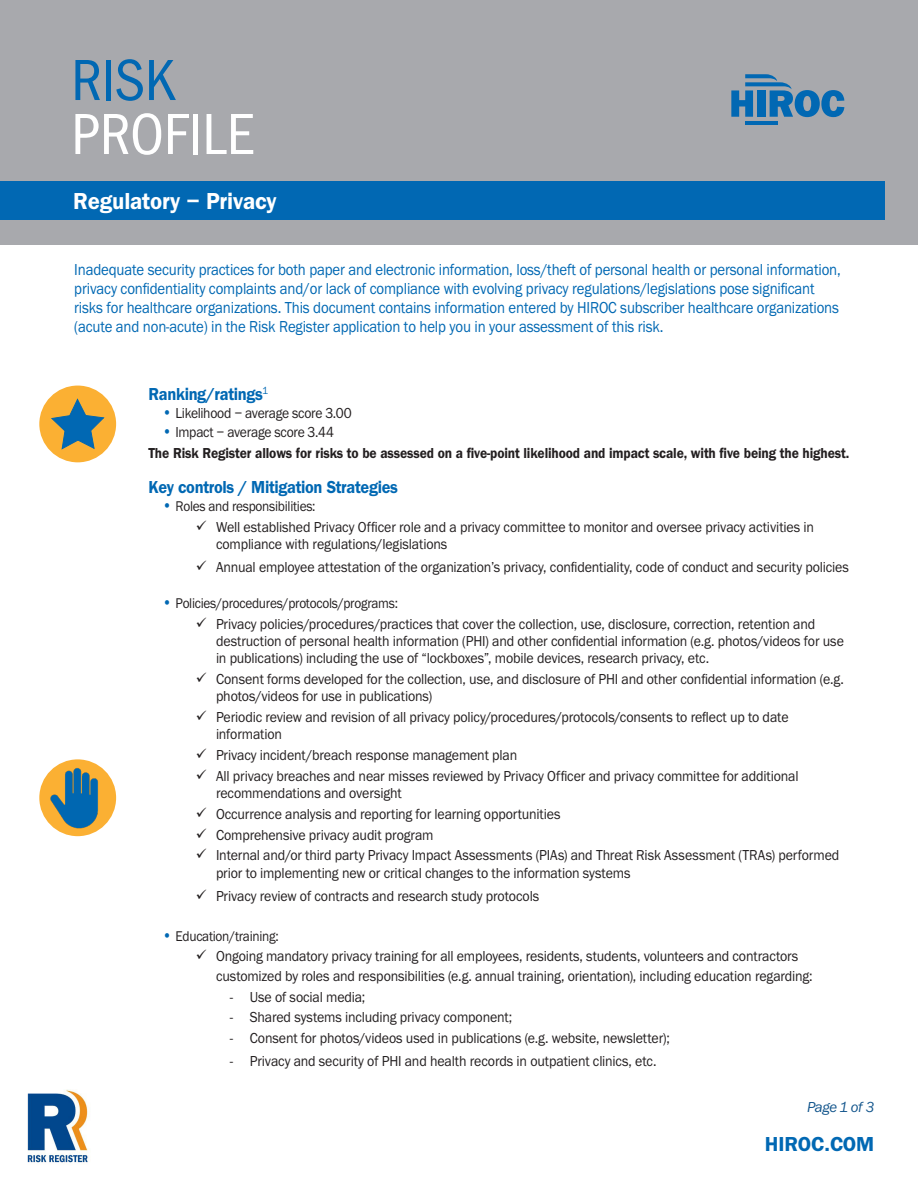
<style>
.page{position:relative;width:918px;height:1188px;background:#fff}
.page>*{position:absolute;margin:0;border:0;box-sizing:border-box;transform-origin:0 0}
.t1{font:condensed 60px "Franklin Gothic LT";color:#fff}
.t2{font:condensed 60px "Franklin Gothic LT";color:#0168b3}
.t3{font:700 24px "Franklin Gothic";letter-spacing:-.01em;color:#fff;scale:.95 1}
.t4{font:700 21px "Franklin Gothic";color:#0168b3}
.t5{font:700 18px "Franklin Gothic";letter-spacing:-.02em;color:#0168b3;scale:.91 1}
.Body_Text{font:16.5px/18.9px "Franklin Gothic";letter-spacing:-.01em;color:#0168b3;scale:.9 1}
.t6{font:15px/17.2px "Franklin Gothic";letter-spacing:-.01em;color:#231f20;scale:.93 1}
.t7{font:700 15px "Franklin Gothic";letter-spacing:-.01em;color:#231f20;scale:.9 1}
.t8{font:15px "Franklin Gothic";letter-spacing:-.01em;color:#231f20;scale:.91 1}
.Body_Text-2{font:italic 15px "Franklin Gothic";letter-spacing:-.02em;color:#13558c}
.t9{font:14.7px "Franklin Gothic";letter-spacing:-.02em;color:#231f20;scale:.91 1}
.s1{font-size:16.5px;color:#0168b3}
.s2{font-family:"Franklin Gothic LT";font-stretch:condensed}
</style>
<div class="page">
<div style="left:0;top:0;width:918px;height:244px;background:#a8a9ad"></div>
<hr style="left:745px;top:121px;width:32px;height:4px;background:#0168b3">
<svg style="left:731px;top:74px;width:113px;height:43px"></svg>
<div style="left:0;top:181px;width:884px;height:39px;background:#0168b3"></div>
<div style="left:39px;top:386px;width:77px;height:76px;background:#fbb033;border-radius:50%"></div>
<svg style="left:50px;top:397px;width:55px;height:53px"></svg>
<img style="left:40px;top:759px;width:75px;height:78px">
<img style="left:27px;top:1090px;width:63px;height:73px">
<p class="t2" style="left:71px;top:46px;width:105px">RISK</p>
<p class="t1" style="left:71px;top:100px;width:185px">PROFILE</p>
<p class="t3" style="left:73px;top:185px;width:216px">Regulatory – Privacy</p>
<p class="Body_Text" style="left:74px;top:262px;width:853px">Inadequate security practices for both paper and electronic information, loss/theft of personal health or personal information, privacy confidentiality complaints and/or lack of compliance with evolving privacy regulations/legislations pose significant risks for healthcare organizations. This document contains information entered by HIROC subscriber healthcare organizations (acute and non-acute) in the Risk Register application to help you in your assessment of this risk.</p>
<p class="t5" style="left:148px;top:382px;width:133px">Ranking/ratings<sup>1</sup></p>
<p class="t8" style="left:162px;top:403px;width:210px"><span class="s1">•</span> Likelihood – average score 3.00</p>
<p class="t8" style="left:162px;top:422px;width:191px"><span class="s1">•</span> Impact – average score 3.44</p>
<p class="t7" style="left:148px;top:443px;width:780px">The Risk Register allows for risks to be assessed on a five-point likelihood and impact scale, with five being the highest.</p>
<p class="t5" style="left:148px;top:475px;width:276px">Key controls / Mitigation Strategies</p>
<p class="t9" style="left:162px;top:497px;width:170px"><span class="s1">•</span> Roles and responsibilities:</p>
<p class="t6" style="left:216px;top:520px;width:645px">Well established Privacy Officer role and a privacy committee to monitor and oversee privacy activities in compliance with regulations/legislations</p>
<p class="t6" style="left:216px;top:560px;width:682px">Annual employee attestation of the organization’s privacy, confidentiality, code of conduct and security policies</p>
<p class="t9" style="left:162px;top:593px;width:261px"><span class="s1">•</span> Policies/procedures/protocols/programs:</p>
<p class="t6" style="left:216px;top:617px;width:677px">Privacy policies/procedures/practices that cover the collection, use, disclosure, correction, retention and destruction of personal health information (PHI) and other confidential information (e.g. photos/videos for use in publications) including the use of “lockboxes”, mobile devices, research privacy, etc.</p>
<p class="t6" style="left:216px;top:672px;width:677px">Consent forms developed for the collection, use, and disclosure of PHI and other confidential information (e.g. photos/videos for use in publications)</p>
<p class="t6" style="left:216px;top:710px;width:617px">Periodic review and revision of all privacy policy/procedures/protocols/consents to reflect up to date information</p>
<p class="t6" style="left:216px;top:748px;width:325px">Privacy incident/breach response management plan</p>
<p class="t6" style="left:216px;top:769px;width:628px">All privacy breaches and near misses reviewed by Privacy Officer and privacy committee for additional recommendations and oversight</p>
<p class="t6" style="left:216px;top:807px;width:372px">Occurrence analysis and reporting for learning opportunities</p>
<p class="t6" style="left:216px;top:827px;width:236px">Comprehensive privacy audit program</p>
<p class="t6" style="left:216px;top:848px;width:672px">Internal and/or third party Privacy Impact Assessments (PIAs) and Threat Risk Assessment (TRAs) performed prior to implementing new or critical changes to the information systems</p>
<p class="t6" style="left:216px;top:888px;width:349px">Privacy review of contracts and research study protocols</p>
<p class="t9" style="left:162px;top:926px;width:130px"><span class="s1">•</span> Education/training:</p>
<p class="t6" style="left:216px;top:948px;width:643px;line-height:19.5px">Ongoing mandatory privacy training for all employees, residents, students, volunteers and contractors customized by roles and responsibilities (e.g. annual training, orientation), including education regarding:</p>
<p class="t6" style="left:230px;top:989px;width:148px"><span class="s2">-</span> Use of social media;</p>
<p class="t6" style="left:230px;top:1010px;width:306px"><span class="s2">-</span> Shared systems including privacy component;</p>
<p class="t6" style="left:230px;top:1031px;width:475px"><span class="s2">-</span> Consent for photos/videos used in publications (e.g. website, newsletter);</p>
<p class="t6" style="left:230px;top:1054px;width:461px"><span class="s2">-</span> Privacy and security of PHI and health records in outpatient clinics, etc.</p>
<p class="Body_Text-2" style="left:807px;top:1097px;width:69px">Page 1 of 3</p>
<h3 class="t4" style="left:765px;top:1130px;width:111px">HIROC.COM</h3>
</div>
